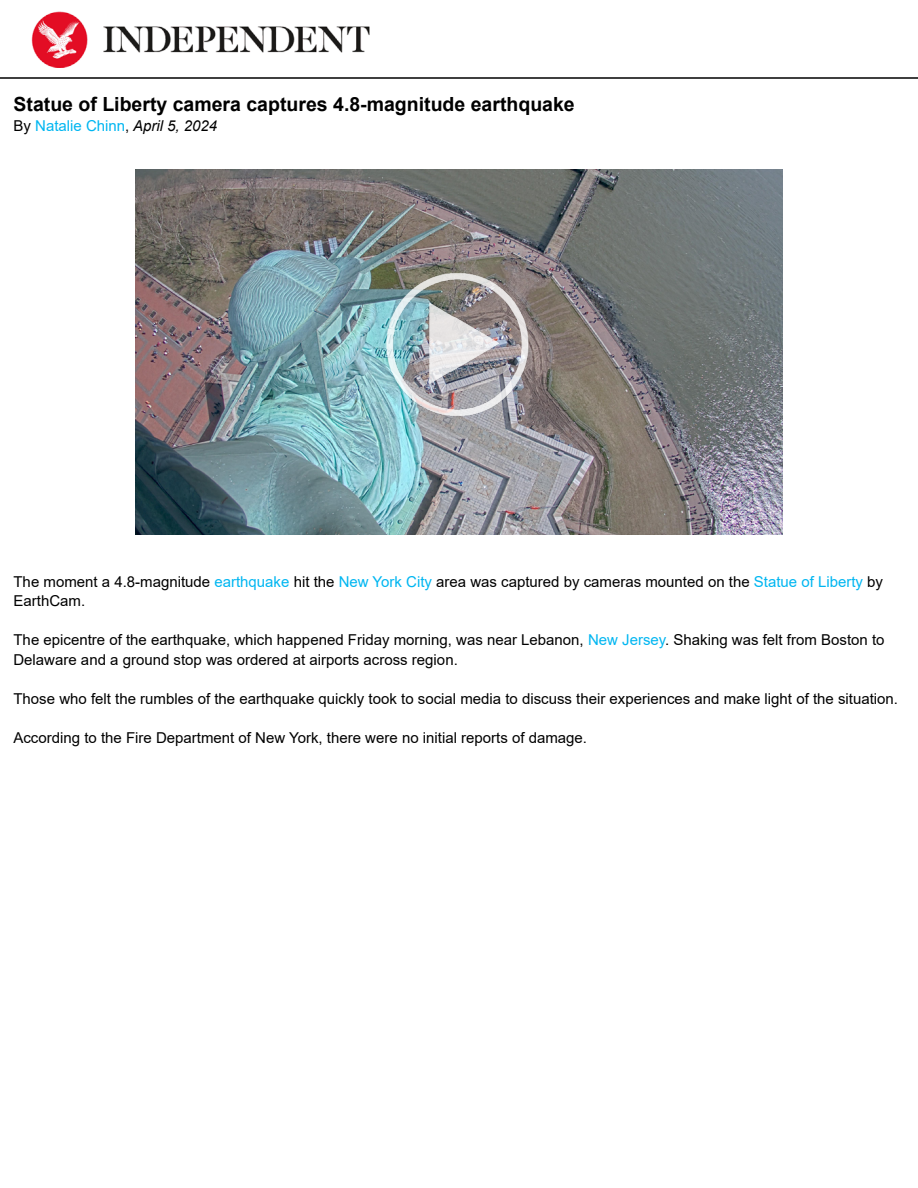
<style>
.page{position:relative;width:918px;height:1188px;background:#fff}
.page>*{position:absolute;margin:0;border:0;box-sizing:border-box;transform-origin:0 0}
.t1{font:700 19.5px "Arial";color:#000}
.t2{font:15px/19.5px "Arial";color:#000}
.t3{font:15px "Arial";color:#00b6f1}
.s1{color:#000}
.s2{font-style:italic;color:#000}
.s3{color:#00b6f1}
</style>
<div class="page">
<img style="left:135px;top:170px;width:648px;height:364px">
<img style="left:380px;top:265px;width:171px;height:162px">
<svg style="left:0;top:11px;width:918px;height:68px"></svg>
<img style="left:26px;top:12px;width:350px;height:56px">
<h1 class="t1" style="left:14px;top:91px;width:563px">Statue of Liberty camera captures 4.8-magnitude earthquake</h1>
<p class="t3" style="left:14px;top:116px;width:205px"><span class="s1">By</span> Natalie Chinn<span class="s1">,</span> <span class="s2">April 5, 2024</span></p>
<p class="t2" style="left:14px;top:572px;width:871px">The moment a 4.8-magnitude <span class="s3">earthquake</span> hit the <span class="s3">New York City</span> area was captured by cameras mounted on the <span class="s3">Statue of Liberty</span> by<br>EarthCam.</p>
<p class="t2" style="left:13px;top:630px;width:873px">The epicentre of the earthquake, which happened Friday morning, was near Lebanon, <span class="s3">New Jersey</span>. Shaking was felt from Boston to<br>Delaware and a ground stop was ordered at airports across region.</p>
<p class="t2" style="left:13px;top:689px;width:886px">Those who felt the rumbles of the earthquake quickly took to social media to discuss their experiences and make light of the situation.</p>
<p class="t2" style="left:13px;top:728px;width:575px">According to the Fire Department of New York, there were no initial reports of damage.</p>
</div>
